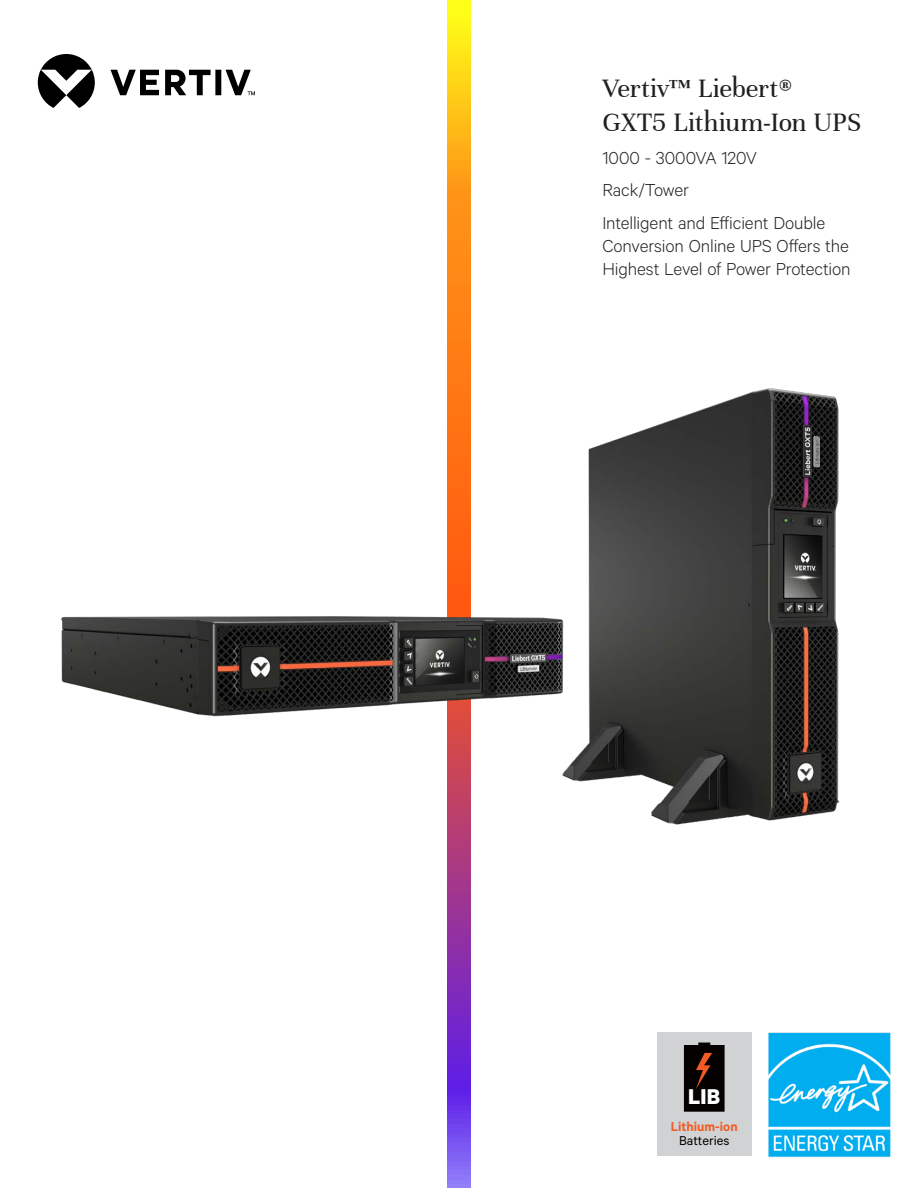
<style>
.page{position:relative;width:918px;height:1188px;background:#fff}
.page>*{position:absolute;margin:0;border:0;box-sizing:border-box;transform-origin:0 0}
.t1{font:28.5px/34.2px "Unna";color:#231f20}
.t2{font:700 24.15px "Calibre";color:#fff}
.t3{font:300 19.5px/32.4px "Calibre";letter-spacing:-.005em;color:#231f20}
.t4{font:600 14.55px "Calibre";color:#f15b24}
.t5{font:14.55px "Calibre";color:#060101}
</style>
<div class="page">
<svg style="left:38px;top:54px;width:217px;height:54px"></svg>
<svg style="left:447px;top:0;width:24px;height:1188px;background:#d06c55"></svg>
<img style="left:562px;top:388px;width:277px;height:437px">
<img style="left:61px;top:598px;width:517px;height:140px">
<img style="left:768px;top:1032px;width:123px;height:125px">
<div style="left:657px;top:1032px;width:94px;height:124px;background:#d1d2d4"></div>
<svg style="left:684px;top:1043px;width:41px;height:69px;background:#1c0e0a"></svg>
<h1 class="t1" style="left:602px;top:71px;width:260px">Vertiv™ Liebert®<br>GXT5 Lithium-Ion UPS</h1>
<p class="t3" style="left:602px;top:141px;width:225px">1000 - 3000VA 120V<br>Rack/Tower<br>Intelligent and Efficient Double</p>
<p class="t3" style="left:602px;top:233px;width:250px;line-height:23.4px">Conversion Online UPS Offers the<br>Highest Level of Power Protection</p>
<p class="t2" style="left:688px;top:1081px;width:33px">LIB</p>
<p class="t4" style="left:671px;top:1118px;width:68px">Lithium-ion</p>
<p class="t5" style="left:679px;top:1132px;width:52px">Batteries</p>
</div>
